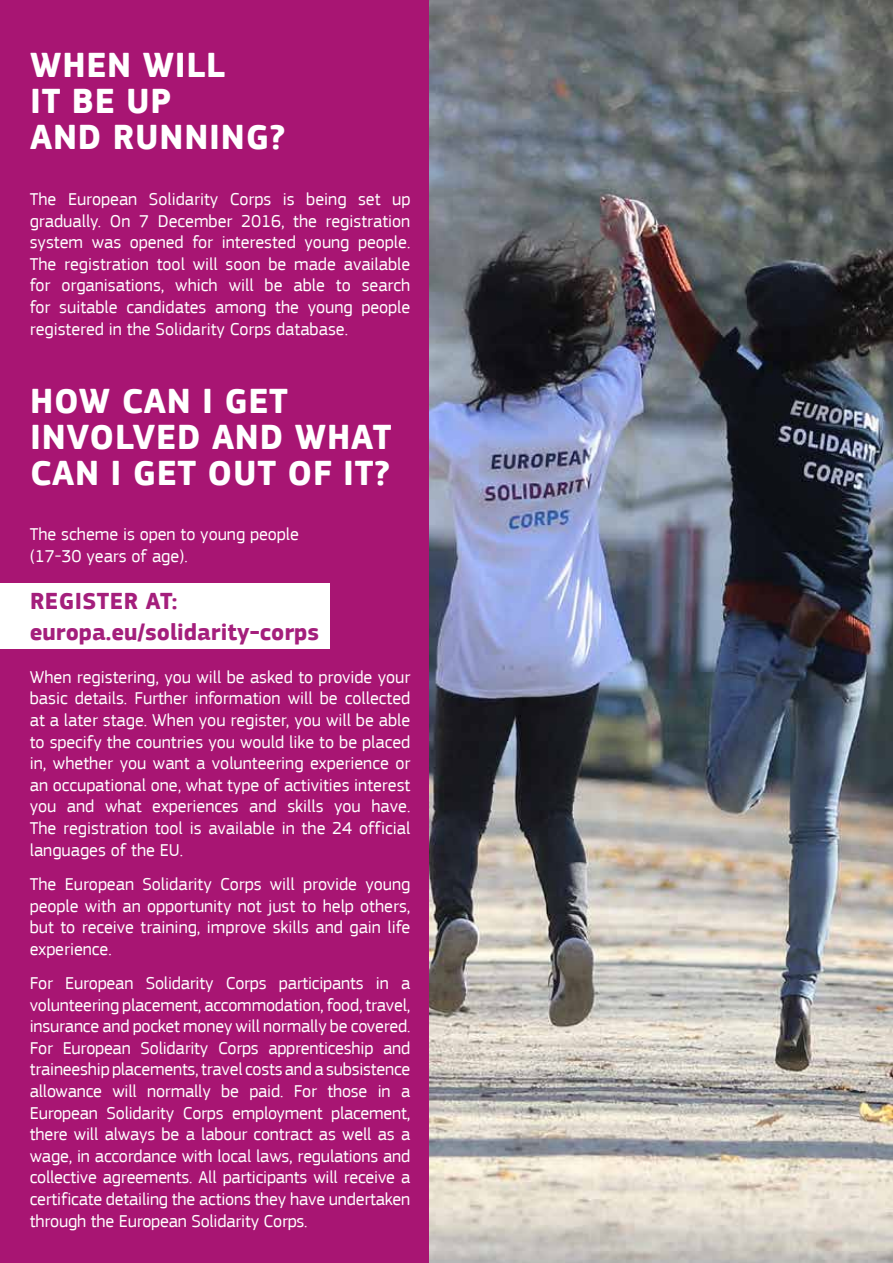
<style>
.page{position:relative;width:893px;height:1263px;background:#a81573}
.page>*{position:absolute;margin:0;border:0;box-sizing:border-box;transform-origin:0 0}
.Header-white-24{font:700 36px/36px "EC Square Sans Pro";letter-spacing:.02em;color:#fff}
.text{font:700 24px "EC Square Sans Pro";color:#a41f7c}
.text-2{font:700 24px "EC Square Sans Pro";letter-spacing:.02em;color:#a41f7c}
.text-white{font:18px/21.6px "EC Square Sans Pro";color:#fff;text-align:justify}
</style>
<div class="page">
<img style="left:429px;top:0;width:464px;height:1263px">
<div style="left:0;top:583px;width:330px;height:65px;background:#fff"></div>
<p class="Header-white-24" style="left:30px;top:49px;width:257px">WHEN WILL<br>IT BE UP<br>AND RUNNING?</p>
<p class="text-white" style="left:30px;top:188px;width:382px">The European Solidarity Corps is being set up gradually. On 7 December 2016, the registration system was opened for interested young people.<br>The registration tool will soon be made available for organisations, which will be able to search for suitable candidates among the young people registered in the Solidarity Corps database.</p>
<p class="Header-white-24" style="left:30px;top:384px;width:363px">HOW CAN I GET<br>INVOLVED AND WHAT<br>CAN I GET OUT OF IT?</p>
<p class="text-white" style="left:30px;top:524px;width:271px">The scheme is open to young people (17-30 years of age).</p>
<p class="text-2" style="left:30px;top:587px;width:149px">REGISTER AT:</p>
<p class="text" style="left:30px;top:618px;width:291px">europa.eu/solidarity-corps</p>
<p class="text-white" style="left:30px;top:666px;width:382px">When registering, you will be asked to provide your basic details. Further information will be collected at a later stage. When you register, you will be able to specify the countries you would like to be placed in, whether you want a volunteering experience or an occupational one, what type of activities interest you and what experiences and skills you have.<br>The registration tool is available in the 24 official languages of the EU.</p>
<p class="text-white" style="left:30px;top:873px;width:382px">The European Solidarity Corps will provide young people with an opportunity not just to help others, but to receive training, improve skills and gain life experience.</p>
<p class="text-white" style="left:30px;top:972px;width:382px">For European Solidarity Corps participants in a volunteering placement, accommodation, food, travel, insurance and pocket money will normally be covered.<br>For European Solidarity Corps apprenticeship and traineeship placements, travel costs and a subsistence allowance will normally be paid. For those in a European Solidarity Corps employment placement, there will always be a labour contract as well as a wage, in accordance with local laws, regulations and collective agreements. All participants will receive a certificate detailing the actions they have undertaken through the European Solidarity Corps.</p>
</div>
